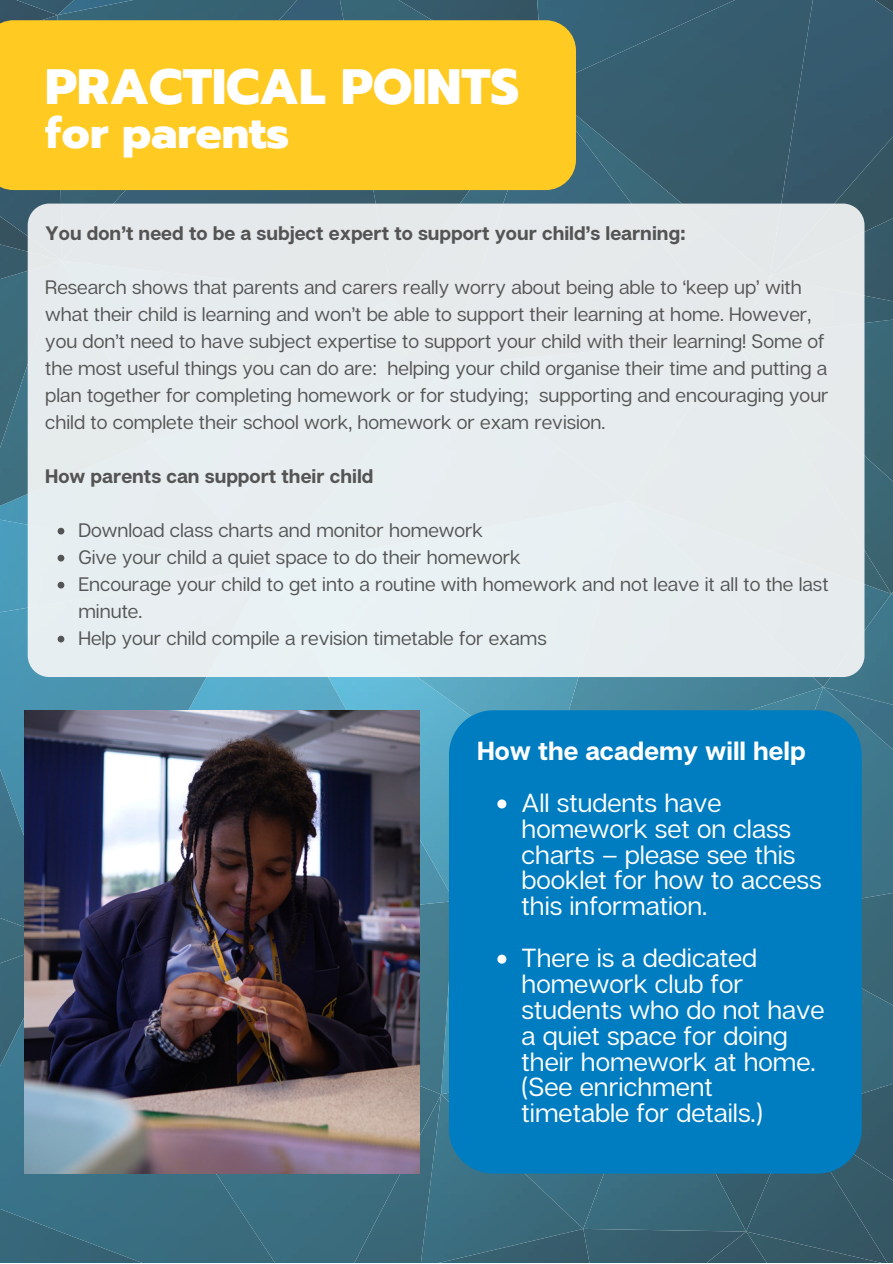
<style>
.page{position:relative;width:893px;height:1264px;background:#fff}
.page>*{position:absolute;margin:0;border:0;box-sizing:border-box;transform-origin:0 0}
.t1{font:800 49.5px "Prompt";color:#fff}
.t2{font:800 43.5px "Prompt";color:#fff}
.t3{font:26.1px/25.8px "Articulat CF";color:#fff}
.t4{font:700 26.1px "Articulat CF";color:#fff}
.t5{font:19.5px/27px "Articulat CF";color:#545454}
.t6{font:700 19.5px "Articulat CF";color:#545454}
</style>
<div class="page">
<div style="left:808px;top:1232px;width:80px;height:30px;background:#355663"></div>
<div style="left:795px;top:1114px;width:97px;height:118px;background:#365967"></div>
<img style="left:861px;top:1054px;width:31px;height:60px">
<img style="left:861px;top:869px;width:31px;height:185px">
<div style="left:746px;top:1173px;width:49px;height:58px;background:#365c6b"></div>
<img style="left:650px;top:1173px;width:96px;height:55px">
<div style="left:746px;top:1231px;width:62px;height:31px;background:#365966"></div>
<img style="left:603px;top:1228px;width:143px;height:34px">
<img style="left:583px;top:1228px;width:20px;height:34px">
<div style="left:583px;top:1173px;width:67px;height:55px;background:#3a6c7e"></div>
<img style="left:441px;top:1094px;width:142px;height:168px">
<div style="left:860px;top:744px;width:32px;height:125px;background:#3e768a"></div>
<div style="left:629px;top:687px;width:194px;height:23px;background:#468498"></div>
<img style="left:454px;top:677px;width:175px;height:56px">
<img style="left:266px;top:677px;width:188px;height:263px">
<img style="left:62px;top:677px;width:204px;height:33px">
<img style="left:0;top:621px;width:62px;height:228px">
<img style="left:823px;top:687px;width:68px;height:57px">
<img style="left:891px;top:610px;width:1px;height:134px">
<img style="left:629px;top:610px;width:262px;height:77px">
<img style="left:319px;top:940px;width:122px;height:322px">
<img style="left:0;top:1049px;width:319px;height:137px">
<img style="left:6px;top:1186px;width:313px;height:76px">
<img style="left:0;top:849px;width:24px;height:200px">
<img style="left:0;top:277px;width:892px;height:333px">
<img style="left:0;top:1186px;width:6px;height:76px">
<img style="left:0;top:355px;width:28px;height:160px">
<img style="left:0;top:260px;width:28px;height:95px">
<img style="left:0;top:190px;width:58px;height:70px">
<img style="left:392px;top:190px;width:151px;height:13px">
<div style="left:58px;top:15px;width:275px;height:188px;background:#395f72"></div>
<img style="left:333px;top:0;width:201px;height:20px">
<img style="left:543px;top:88px;width:226px;height:115px">
<div style="left:534px;top:0;width:235px;height:88px;background:#365f71"></div>
<div style="left:769px;top:0;width:123px;height:277px;background:#36596a"></div>
<div style="left:818px;top:0;width:74px;height:59px;background:#365b6f"></div>
<img style="left:0;top:15px;width:58px;height:5px">
<div style="left:117px;top:0;width:216px;height:15px;background:#366275"></div>
<img style="left:0;top:0;width:117px;height:15px">
<div style="left:28px;top:203px;width:836px;height:474px;background:#e7ecee;border-radius:22px"></div>
<div style="left:449px;top:710px;width:412px;height:463px;background:#007dc0;border-radius:44px"></div>
<div style="left:0;top:20px;width:576px;height:170px;background:#ffca21"></div>
<img style="left:24px;top:710px;width:395px;height:463px">
<svg style="left:58px;top:528px;width:6px;height:6px"></svg>
<svg style="left:58px;top:554px;width:6px;height:7px"></svg>
<svg style="left:58px;top:581px;width:6px;height:7px"></svg>
<svg style="left:58px;top:635px;width:6px;height:7px"></svg>
<svg style="left:497px;top:799px;width:9px;height:9px"></svg>
<svg style="left:497px;top:954px;width:9px;height:9px"></svg>
<h1 class="t1" style="left:45px;top:50px;width:475px">PRACTICAL POINTS</h1>
<h2 class="t2" style="left:45px;top:100px;width:245px">for parents</h2>
<p class="t6" style="left:45px;top:221px;width:642px">You don’t need to be a subject expert to support your child’s learning:</p>
<p class="t5" style="left:45px;top:273px;width:784px">Research shows that parents and carers really worry about being able to ‘keep up’ with what their child is learning and won’t be able to support their learning at home. However, you don’t need to have subject expertise to support your child with their learning! Some of the most useful things you can do are: helping your child organise their time and putting a plan together for completing homework or for studying; supporting and encouraging your child to complete their school work, homework or exam revision.</p>
<p class="t6" style="left:45px;top:463px;width:330px">How parents can support their child</p>
<p class="t5" style="left:78px;top:516px;width:751px">Download class charts and monitor homework<br>Give your child a quiet space to do their homework<br>Encourage your child to get into a routine with homework and not leave it all to the last minute.<br>Help your child compile a revision timetable for exams</p>
<h3 class="t4" style="left:477px;top:734px;width:330px">How the academy will help</h3>
<h3 class="t3" style="left:521px;top:789px;width:301px">All students have homework set on class charts – please see this booklet for how to access this information.</h3>
<h3 class="t3" style="left:521px;top:944px;width:304px">There is a dedicated homework club for students who do not have a quiet space for doing their homework at home. (See enrichment timetable for details.)</h3>
</div>
